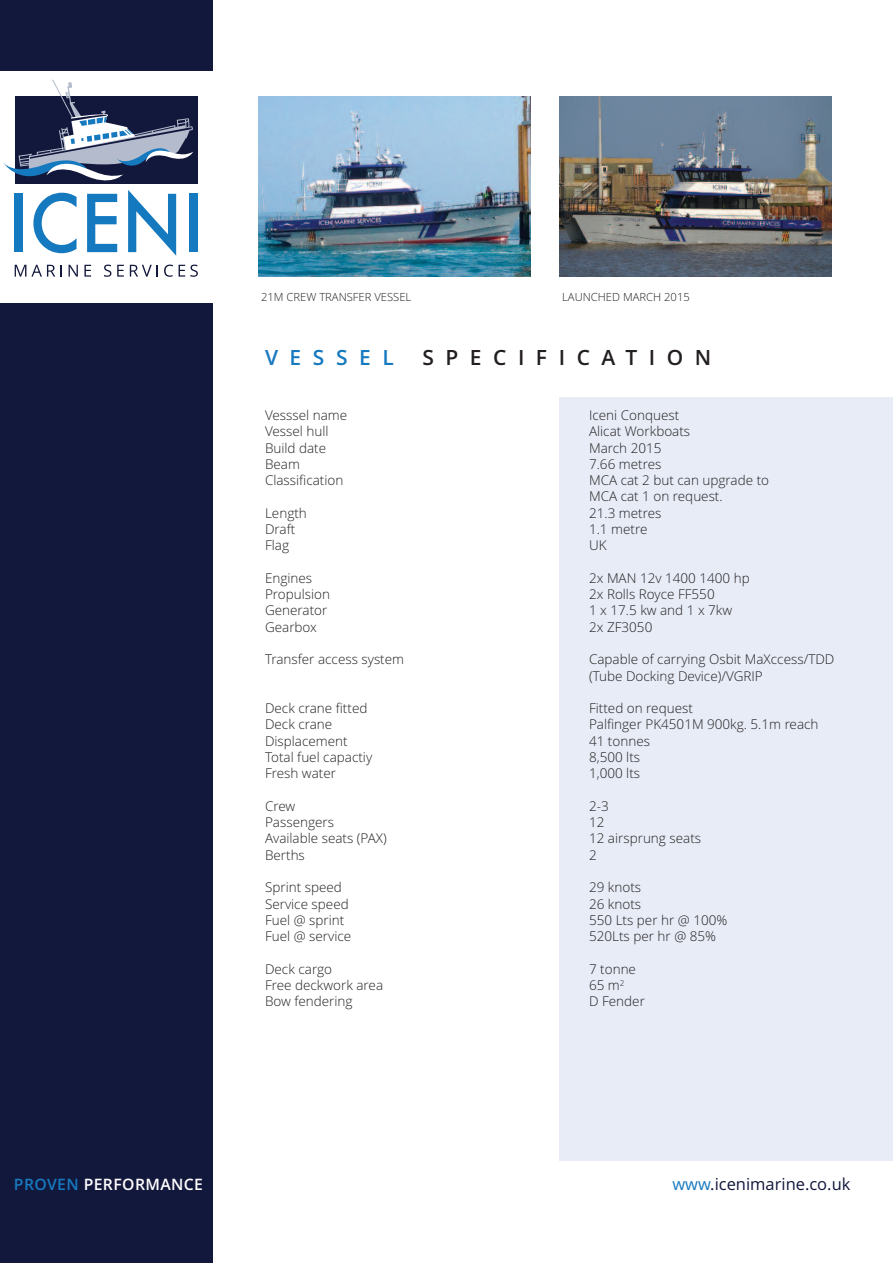
<style>
.page{position:relative;width:893px;height:1263px;background:#fff}
.page>*{position:absolute;margin:0;border:0;box-sizing:border-box;transform-origin:0 0}
.t1{font:600 21px "Open Sans";letter-spacing:.55em;color:#231f20}
.t2{font:600 21px "Open Sans";letter-spacing:.55em;color:#1779bf}
.t3{font:16.5px "Open Sans";color:#12173c}
.t4{font:600 15.75px "Open Sans";letter-spacing:.025em;color:#fff}
.t5{font:300 13.5px/16.4px "Open Sans";color:#231f20}
.t6{font:300 11.25px "Open Sans";color:#231f20}
.s1{color:#1779bf}
</style>
<div class="page">
<div style="left:560px;top:397px;width:333px;height:763px;background:#e7ecf7"></div>
<img style="left:259px;top:96px;width:272px;height:180px">
<img style="left:560px;top:96px;width:272px;height:180px">
<div style="left:0;top:0;width:213px;height:1263px;background:#12173c"></div>
<div style="left:0;top:72px;width:213px;height:231px;background:#fff"></div>
<div style="left:15px;top:96px;width:183px;height:88px;background:#12173c"></div>
<svg style="left:3px;top:80px;width:190px;height:176px"></svg>
<div style="left:189px;top:194px;width:9px;height:58px;background:#1579bf"></div>
<svg style="left:15px;top:265px;width:40px;height:12px"></svg>
<svg style="left:61px;top:265px;width:1px;height:12px"></svg>
<svg style="left:69px;top:265px;width:9px;height:12px"></svg>
<svg style="left:84px;top:265px;width:7px;height:12px"></svg>
<svg style="left:104px;top:265px;width:7px;height:12px"></svg>
<svg style="left:117px;top:265px;width:7px;height:12px"></svg>
<svg style="left:130px;top:265px;width:28px;height:12px"></svg>
<svg style="left:164px;top:265px;width:9px;height:12px"></svg>
<svg style="left:179px;top:265px;width:19px;height:12px"></svg>
<p class="t6" style="left:261px;top:291px;width:152px">21M CREW TRANSFER VESSEL</p>
<p class="t6" style="left:562px;top:291px;width:129px">LAUNCHED MARCH 2015</p>
<h1 class="t2" style="left:265px;top:346px;width:130px">VESSEL</h1>
<h1 class="t1" style="left:422px;top:346px;width:291px">SPECIFICATION</h1>
<p class="t5" style="left:265px;top:407px;width:84px">Vesssel name</p>
<p class="t5" style="left:589px;top:407px;width:92px">Iceni Conquest</p>
<p class="t5" style="left:265px;top:423px;width:65px">Vessel hull</p>
<p class="t5" style="left:589px;top:423px;width:103px">Alicat Workboats</p>
<p class="t5" style="left:265px;top:440px;width:63px">Build date</p>
<p class="t5" style="left:589px;top:440px;width:74px">March 2015</p>
<p class="t5" style="left:265px;top:456px;width:36px">Beam</p>
<p class="t5" style="left:589px;top:456px;width:74px">7.66 metres</p>
<p class="t5" style="left:265px;top:472px;width:80px">Classification</p>
<p class="t5" style="left:589px;top:472px;width:182px">MCA cat 2 but can upgrade to<br>MCA cat 1 on request.</p>
<p class="t5" style="left:265px;top:505px;width:43px">Length</p>
<p class="t5" style="left:589px;top:505px;width:74px">21.3 metres</p>
<p class="t5" style="left:265px;top:521px;width:32px">Draft</p>
<p class="t5" style="left:589px;top:521px;width:60px">1.1 metre</p>
<p class="t5" style="left:265px;top:537px;width:26px">Flag</p>
<p class="t5" style="left:589px;top:537px;width:19px">UK</p>
<p class="t5" style="left:265px;top:570px;width:49px">Engines</p>
<p class="t5" style="left:589px;top:570px;width:162px">2x MAN 12v 1400 1400 hp</p>
<p class="t5" style="left:265px;top:586px;width:67px">Propulsion</p>
<p class="t5" style="left:589px;top:586px;width:127px">2x Rolls Royce FF550</p>
<p class="t5" style="left:265px;top:602px;width:64px">Generator</p>
<p class="t5" style="left:589px;top:602px;width:145px">1 x 17.5 kw and 1 x 7kw</p>
<p class="t5" style="left:265px;top:619px;width:53px">Gearbox</p>
<p class="t5" style="left:589px;top:619px;width:65px">2x ZF3050</p>
<p class="t5" style="left:265px;top:651px;width:141px">Transfer access system</p>
<p class="t5" style="left:589px;top:651px;width:247px">Capable of carrying Osbit MaXccess/TDD (Tube Docking Device)/VGRIP</p>
<p class="t5" style="left:265px;top:700px;width:104px">Deck crane fitted</p>
<p class="t5" style="left:589px;top:700px;width:105px">Fitted on request</p>
<p class="t5" style="left:265px;top:717px;width:69px">Deck crane</p>
<p class="t5" style="left:589px;top:717px;width:231px">Palfinger PK4501M 900kg. 5.1m reach</p>
<p class="t5" style="left:265px;top:733px;width:84px">Displacement</p>
<p class="t5" style="left:589px;top:733px;width:62px">41 tonnes</p>
<p class="t5" style="left:265px;top:749px;width:109px">Total fuel capactiy</p>
<p class="t5" style="left:589px;top:749px;width:53px">8,500 lts</p>
<p class="t5" style="left:265px;top:765px;width:73px">Fresh water</p>
<p class="t5" style="left:589px;top:765px;width:53px">1,000 lts</p>
<p class="t5" style="left:265px;top:798px;width:32px">Crew</p>
<p class="t5" style="left:589px;top:798px;width:21px">2-3</p>
<p class="t5" style="left:265px;top:814px;width:71px">Passengers</p>
<p class="t5" style="left:589px;top:814px;width:17px">12</p>
<p class="t5" style="left:265px;top:831px;width:123px">Available seats (PAX)</p>
<p class="t5" style="left:589px;top:831px;width:114px">12 airsprung seats</p>
<p class="t5" style="left:265px;top:847px;width:41px">Berths</p>
<p class="t5" style="left:589px;top:847px;width:9px">2</p>
<p class="t5" style="left:265px;top:879px;width:78px">Sprint speed</p>
<p class="t5" style="left:589px;top:879px;width:54px">29 knots</p>
<p class="t5" style="left:265px;top:896px;width:85px">Service speed</p>
<p class="t5" style="left:589px;top:896px;width:54px">26 knots</p>
<p class="t5" style="left:265px;top:912px;width:81px">Fuel @ sprint</p>
<p class="t5" style="left:589px;top:912px;width:140px">550 Lts per hr @ 100%</p>
<p class="t5" style="left:265px;top:928px;width:88px">Fuel @ service</p>
<p class="t5" style="left:589px;top:928px;width:129px">520Lts per hr @ 85%</p>
<p class="t5" style="left:265px;top:961px;width:69px">Deck cargo</p>
<p class="t5" style="left:589px;top:961px;width:48px">7 tonne</p>
<p class="t5" style="left:265px;top:977px;width:120px">Free deckwork area</p>
<p class="t5" style="left:589px;top:977px;width:37px">65 m<sup>2</sup></p>
<p class="t5" style="left:265px;top:993px;width:89px">Bow fendering</p>
<p class="t5" style="left:589px;top:993px;width:57px">D Fender</p>
<p class="t4" style="left:14px;top:1175px;width:191px"><span class="s1">PROVEN</span> PERFORMANCE</p>
<p class="t3" style="left:672px;top:1175px;width:180px"><span class="s1">www</span>.icenimarine.co.uk</p>
</div>
